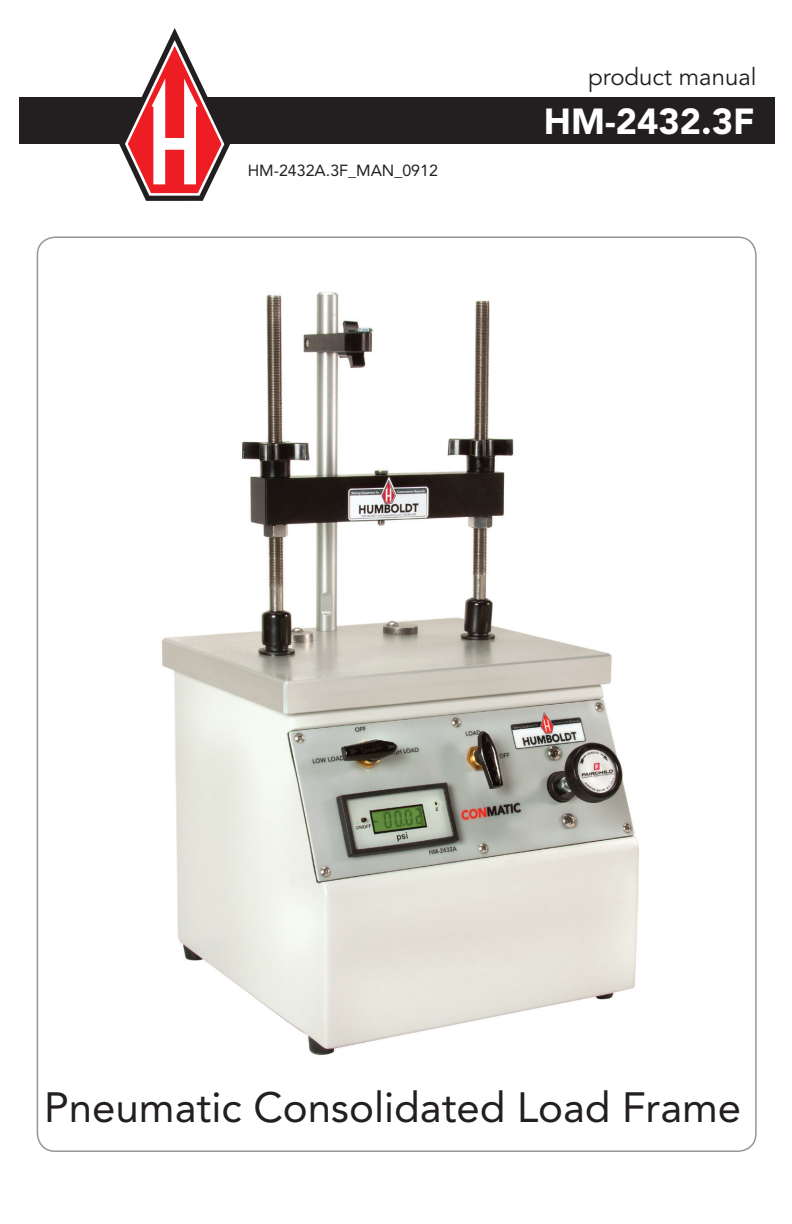
<style>
.page{position:relative;width:792px;height:1224px;background:#fff}
.page>*{position:absolute;margin:0;border:0;box-sizing:border-box;transform-origin:0 0}
.Cov_Prod_Name{font:42px "Avenir";color:#231f20}
.Cov_Prod_Model{font:900 36px "Avenir";color:#fff}
.t1{font:24px "Avenir";color:#231f20}
.t2{font:16px "Avenir";color:#231f20}
</style>
<div class="page">
<div style="left:19px;top:98px;width:756px;height:46px;background:#231f20"></div>
<svg style="left:112px;top:28px;width:125px;height:173px"></svg>
<img style="left:161px;top:291px;width:478px;height:765px">
<p class="t1" style="left:588px;top:63px;width:170px">product manual</p>
<p class="t2" style="left:248px;top:161px;width:192px">HM-2432A.3F_MAN_0912</p>
<p class="Cov_Prod_Model" style="left:544px;top:99px;width:212px">HM-2432.3F</p>
<p class="Cov_Prod_Name" style="left:44px;top:1083px;width:699px">Pneumatic Consolidated Load Frame</p>
</div>
